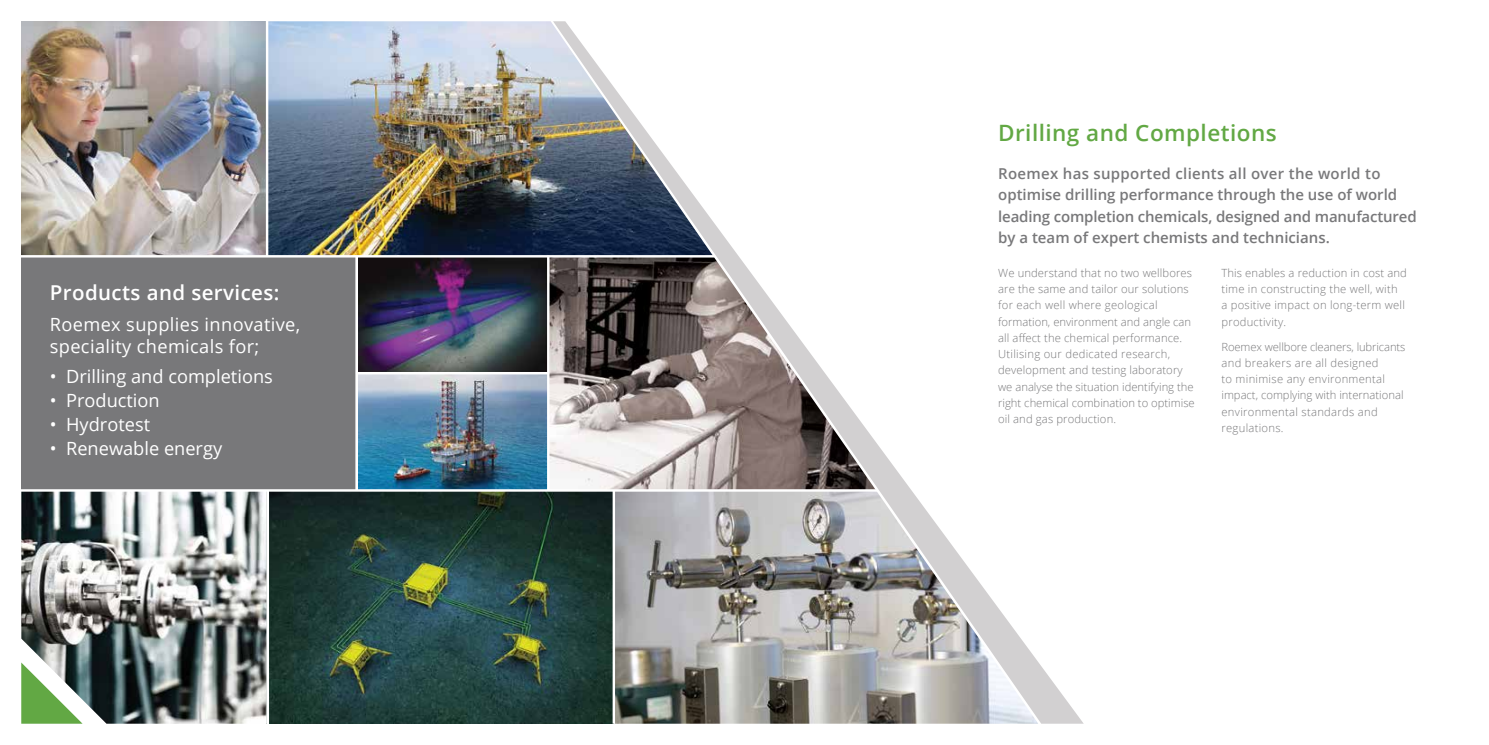
<style>
.page{position:relative;width:1489px;height:745px;background:#fff}
.page>*{position:absolute;margin:0;border:0;box-sizing:border-box;transform-origin:0 0}
.t1{font:600 22.5px "Open Sans";letter-spacing:.02em;color:#62a844}
.t2{font:600 20.5px "Open Sans";letter-spacing:.02em;color:#fff}
.t3{font:18.25px "Open Sans";color:#fff}
.t4{font:18.25px/21.9px "Open Sans";letter-spacing:.02em;color:#fff}
.t5{font:600 15px/21.2px "Open Sans";color:#78787a}
.t6{font:300 11.25px/16.2px "Open Sans";letter-spacing:.01em;color:#78787a}
</style>
<div class="page">
<img style="left:269px;top:491px;width:284px;height:232px">
<svg style="left:553px;top:222px;width:530px;height:501px"></svg>
<img style="left:21px;top:21px;width:245px;height:234px">
<img style="left:268px;top:21px;width:445px;height:234px">
<img style="left:549px;top:256px;width:327px;height:233px">
<svg style="left:21px;top:491px;width:245px;height:232px"></svg>
<div style="left:21px;top:256px;width:336px;height:234px;background:#78787a"></div>
<hr style="left:355px;top:255px;width:3px;height:235px;background:#fff">
<hr style="left:612px;top:490px;width:3px;height:233px;background:#fff">
<img style="left:358px;top:257px;width:189px;height:115px">
<img style="left:358px;top:374px;width:189px;height:115px">
<hr style="left:21px;top:255px;width:693px;height:2px;background:#fff">
<hr style="left:21px;top:489px;width:856px;height:2px;background:#fff">
<h2 class="t2" style="left:50px;top:278px;width:231px">Products and services:</h2>
<h3 class="t4" style="left:50px;top:313px;width:252px">Roemex supplies innovative, speciality chemicals for;</h3>
<h3 class="t3" style="left:50px;top:364px;width:224px">• Drilling and completions</h3>
<h3 class="t3" style="left:50px;top:388px;width:111px">• Production</h3>
<h3 class="t3" style="left:50px;top:411px;width:102px">• Hydrotest</h3>
<h3 class="t3" style="left:50px;top:435px;width:174px">• Renewable energy</h3>
<h1 class="t1" style="left:998px;top:118px;width:280px">Drilling and Completions</h1>
<h3 class="t5" style="left:998px;top:162px;width:420px">Roemex has supported clients all over the world to optimise drilling performance through the use of world leading completion chemicals, designed and manufactured by a team of expert chemists and technicians.</h3>
<p class="t6" style="left:998px;top:264px;width:198px">We understand that no two wellbores are the same and tailor our solutions for each well where geological formation, environment and angle can all affect the chemical performance.<br>Utilising our dedicated research, development and testing laboratory we analyse the situation identifying the right chemical combination to optimise oil and gas production.</p>
<p class="t6" style="left:1221px;top:264px;width:187px">This enables a reduction in cost and time in constructing the well, with<br>a positive impact on long-term well productivity.</p>
<p class="t6" style="left:1221px;top:338px;width:185px">Roemex wellbore cleaners, lubricants and breakers are all designed<br>to minimise any environmental impact, complying with international environmental standards and regulations.</p>
</div>
